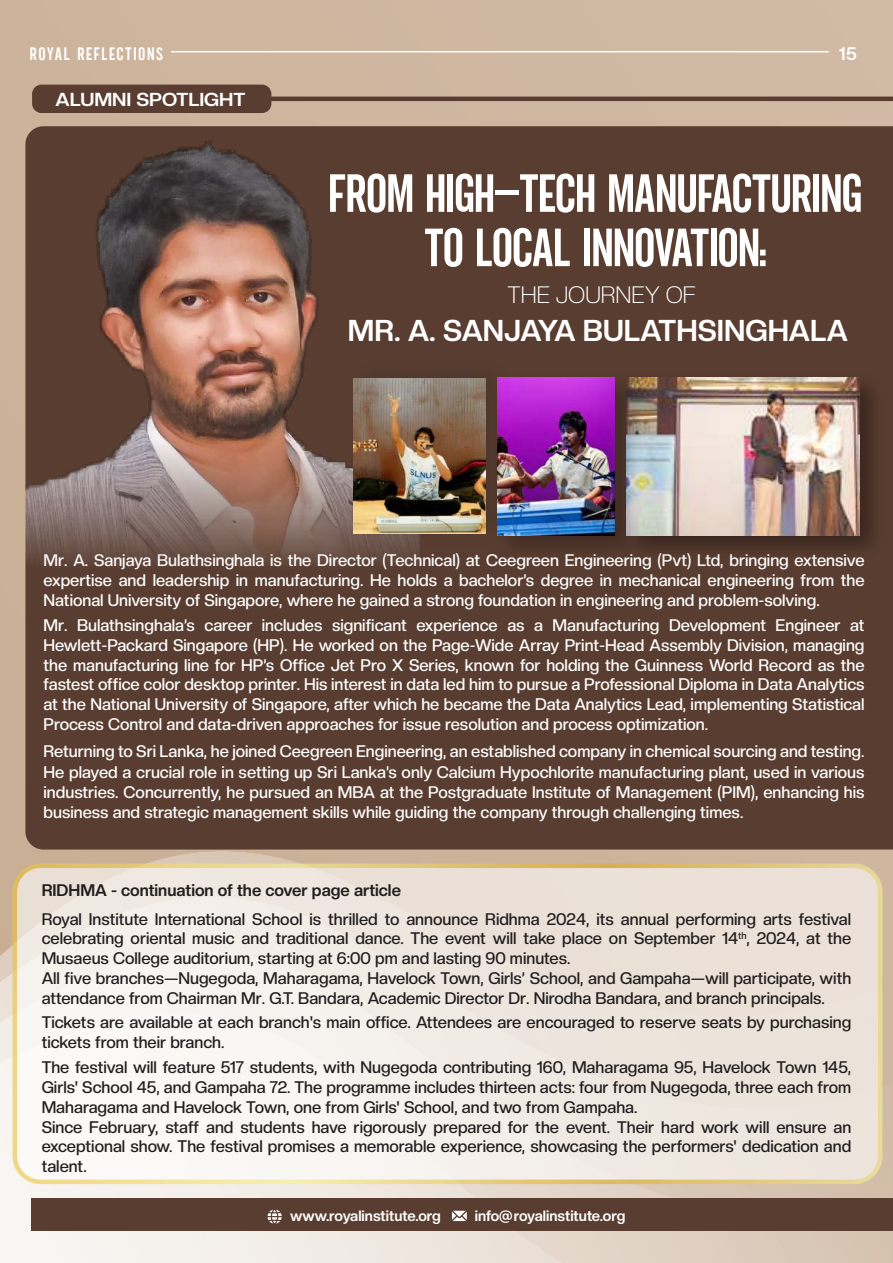
<style>
.page{position:relative;width:893px;height:1263px;background:#ceb69f}
.page>*{position:absolute;margin:0;border:0;box-sizing:border-box;transform-origin:0 0}
.t1{font:53.1px/54.3px "Vancouver 2.0";letter-spacing:.01em;color:#fff;text-align:center}
.t2{font:700 29.7px "Creato Display";color:#fff}
.t3{font:300 23.4px "Creato Display";color:#fff}
.t4{font:700 18.45px "Creato Display";color:#fff;scale:1.08 1}
.t5{font:18px "Vancouver 2.0";letter-spacing:.1em;color:#fff}
.t6{font:700 18px "Creato Display";color:#fff}
.t7{font:500 16.5px/19.8px "Creato Display";color:#fff;text-align:justify}
.t8{font:500 16.5px/19.8px "Creato Display";color:#231f20}
.t9{font:700 16.5px "Creato Display";color:#231f20}
.t10{font:700 14.7px "Creato Display";color:#fff}
</style>
<div class="page">
<svg style="left:0;top:951px;width:893px;height:312px"></svg>
<svg style="left:0;top:1014px;width:563px;height:249px;fill:#f3ede8"></svg>
<div style="left:32px;top:85px;width:239px;height:28px;background:#593d30;border-radius:9px"></div>
<hr style="left:252px;top:97px;width:641px;height:4px;background:#593d30">
<div style="left:25px;top:126px;width:868px;height:723px;background:#593d30"></div>
<div style="left:31px;top:1199px;width:862px;height:32px;background:#593d30"></div>
<svg style="left:268px;top:1210px;width:14px;height:13px"></svg>
<svg style="left:452px;top:1211px;width:15px;height:10px"></svg>
<svg style="left:15px;top:866px;width:865px;height:316px"></svg>
<div style="left:13px;top:863px;width:869px;height:321px;border:4px solid #fff;border-radius:26px"></div>
<hr style="left:171px;top:51px;width:658px;height:1px;background:#fff">
<img style="left:25px;top:126px;width:395px;height:469px">
<img style="left:614px;top:365px;width:279px;height:204px">
<img style="left:649px;top:377px;width:211px;height:158px">
<img style="left:343px;top:353px;width:178px;height:200px">
<img style="left:354px;top:379px;width:131px;height:154px">
<img style="left:485px;top:364px;width:164px;height:204px">
<img style="left:497px;top:377px;width:118px;height:158px">
<p class="t5" style="left:30px;top:43px;width:134px">ROYAL REFLECTIONS</p>
<p class="t6" style="left:839px;top:47px;width:20px">15</p>
<p class="t4" style="left:56px;top:92px;width:177px">ALUMNI SPOTLIGHT</p>
<h1 class="t1" style="left:329px;top:166px;width:534px">FROM HIGH-TECH MANUFACTURING<br>TO LOCAL INNOVATION:</h1>
<h3 class="t3" style="left:508px;top:281px;width:190px">THE JOURNEY OF</h3>
<h2 class="t2" style="left:348px;top:320px;width:501px">MR. A. SANJAYA BULATHSINGHALA</h2>
<p class="t7" style="left:44px;top:551px;width:822px">Mr. A. Sanjaya Bulathsinghala is the Director (Technical) at Ceegreen Engineering (Pvt) Ltd, bringing extensive expertise and leadership in manufacturing. He holds a bachelor’s degree in mechanical engineering from the National University of Singapore, where he gained a strong foundation in engineering and problem-solving.</p>
<p class="t7" style="left:44px;top:616px;width:823px">Mr. Bulathsinghala’s career includes significant experience as a Manufacturing Development Engineer at Hewlett-Packard Singapore (HP). He worked on the Page-Wide Array Print-Head Assembly Division, managing the manufacturing line for HP’s Office Jet Pro X Series, known for holding the Guinness World Record as the fastest office color desktop printer. His interest in data led him to pursue a Professional Diploma in Data Analytics at the National University of Singapore, after which he became the Data Analytics Lead, implementing Statistical Process Control and data-driven approaches for issue resolution and process optimization.</p>
<p class="t7" style="left:44px;top:742px;width:822px;line-height:20.2px">Returning to Sri Lanka, he joined Ceegreen Engineering, an established company in chemical sourcing and testing.<br>He played a crucial role in setting up Sri Lanka’s only Calcium Hypochlorite manufacturing plant, used in various industries. Concurrently, he pursued an MBA at the Postgraduate Institute of Management (PIM), enhancing his business and strategic management skills while guiding the company through challenging times.</p>
<p class="t9" style="left:42px;top:884px;width:361px">RIDHMA - continuation of the cover page article</p>
<p class="t8" style="left:42px;top:910px;width:811px">Royal Institute International School is thrilled to announce Ridhma 2024, its annual performing arts festival celebrating oriental music and traditional dance. The event will take place on September 14<sup>th</sup>, 2024, at the Musaeus College auditorium, starting at 6:00 pm and lasting 90 minutes.<br>All five branches—Nugegoda, Maharagama, Havelock Town, Girls’ School, and Gampaha—will participate, with attendance from Chairman Mr. G.T. Bandara, Academic Director Dr. Nirodha Bandara, and branch principals.</p>
<p class="t8" style="left:42px;top:1013px;width:811px">Tickets are available at each branch's main office. Attendees are encouraged to reserve seats by purchasing tickets from their branch.</p>
<p class="t8" style="left:42px;top:1058px;width:811px">The festival will feature 517 students, with Nugegoda contributing 160, Maharagama 95, Havelock Town 145, Girls' School 45, and Gampaha 72. The programme includes thirteen acts: four from Nugegoda, three each from Maharagama and Havelock Town, one from Girls' School, and two from Gampaha.<br>Since February, staff and students have rigorously prepared for the event. Their hard work will ensure an exceptional show. The festival promises a memorable experience, showcasing the performers' dedication and talent.</p>
<p class="t10" style="left:290px;top:1210px;width:152px">www.royalinstitute.org</p>
<p class="t10" style="left:475px;top:1210px;width:152px">info@royalinstitute.org</p>
</div>
